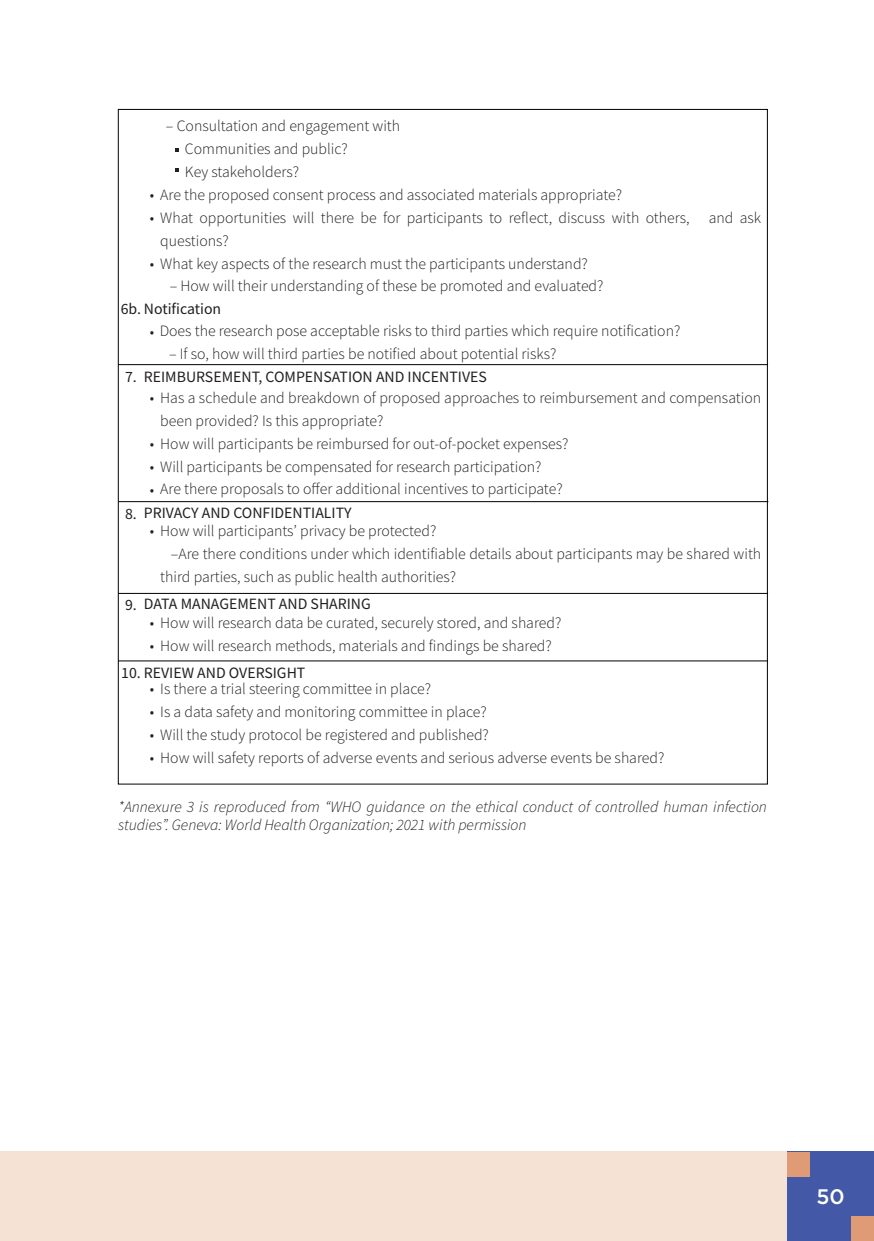
<style>
.page{position:relative;width:874px;height:1241px;background:#fff}
.page>*{position:absolute;margin:0;border:0;box-sizing:border-box;transform-origin:0 0}
.t1{font:500 21px "Gotham";color:#fff}
.t2{font:300 15.75px/22.8px "Source Sans Pro";color:#231f20}
.t3{font:italic 300 15.75px/18.9px "Source Sans Pro";color:#231f20}
.t4{font:15.75px "Source Sans Pro";color:#231f20}
</style>
<div class="page">
<div style="left:0;top:1151px;width:873px;height:89px;background:#f5e2d4"></div>
<div style="left:786px;top:1151px;width:87px;height:89px;background:#4359a7"></div>
<div style="left:786px;top:1151px;width:23px;height:25px;background:#de9b76"></div>
<div style="left:850px;top:1215px;width:23px;height:25px;background:#de9b76"></div>
<hr style="left:118px;top:593px;width:649px;height:1px;background:#000">
<hr style="left:118px;top:660px;width:649px;height:1px;background:#000">
<hr style="left:118px;top:501px;width:650px;height:1px;background:#000">
<hr style="left:118px;top:364px;width:649px;height:1px;background:#000">
<svg style="left:175px;top:148px;width:3px;height:4px"></svg>
<svg style="left:175px;top:168px;width:3px;height:4px"></svg>
<p class="t2" style="left:185px;top:115px;width:217px;text-indent:-19px">– Consultation and engagement with<br>Communities and public?<br>Key stakeholders?</p>
<p class="t2" style="left:150px;top:184px;width:473px">• Are the proposed consent process and associated materials appropriate?</p>
<p class="t2" style="left:150px;top:206px;width:612px">• What opportunities will there be for participants to reflect, discuss with others, and ask</p>
<p class="t2" style="left:150px;top:252px;width:439px">• What key aspects of the research must the participants understand?</p>
<p class="t2" style="left:160px;top:229px;width:70px">questions?</p>
<p class="t2" style="left:170px;top:275px;width:435px">– How will their understanding of these be promoted and evaluated?</p>
<p class="t4" style="left:121px;top:298px;width:102px">6b. Notification</p>
<p class="t2" style="left:150px;top:319px;width:531px">• Does the research pose acceptable risks to third parties which require notification?</p>
<p class="t2" style="left:169px;top:342px;width:389px">– If so, how will third parties be notified about potential risks?</p>
<p class="t4" style="left:125px;top:366px;width:363px">7. REIMBURSEMENT, COMPENSATION AND INCENTIVES</p>
<p class="t2" style="left:150px;top:387px;width:612px">• Has a schedule and breakdown of proposed approaches to reimbursement and compensation</p>
<p class="t2" style="left:150px;top:432px;width:420px">• How will participants be reimbursed for out-of-pocket expenses?</p>
<p class="t2" style="left:150px;top:455px;width:393px">• Will participants be compensated for research participation?</p>
<p class="t2" style="left:150px;top:478px;width:414px">• Are there proposals to offer additional incentives to participate?</p>
<p class="t2" style="left:150px;top:519px;width:288px">• How will participants’ privacy be protected?</p>
<p class="t2" style="left:160px;top:409px;width:224px">been provided? Is this appropriate?</p>
<p class="t4" style="left:125px;top:503px;width:228px">8. PRIVACY AND CONFIDENTIALITY</p>
<p class="t2" style="left:160px;top:542px;width:602px;text-indent:11px">–Are there conditions under which identifiable details about participants may be shared with third parties, such as public health authorities?</p>
<p class="t4" style="left:125px;top:594px;width:247px">9. DATA MANAGEMENT AND SHARING</p>
<p class="t2" style="left:150px;top:611px;width:413px">• How will research data be curated, securely stored, and shared?</p>
<p class="t2" style="left:150px;top:634px;width:403px">• How will research methods, materials and findings be shared?</p>
<p class="t4" style="left:121px;top:662px;width:186px">10. REVIEW AND OVERSIGHT</p>
<p class="t2" style="left:150px;top:677px;width:282px">• Is there a trial steering committee in place?</p>
<p class="t2" style="left:150px;top:700px;width:338px">• Is a data safety and monitoring committee in place?</p>
<p class="t2" style="left:150px;top:723px;width:340px">• Will the study protocol be registered and published?</p>
<p class="t2" style="left:150px;top:745px;width:516px">• How will safety reports of adverse events and serious adverse events be shared?</p>
<p class="t3" style="left:118px;top:796px;width:650px">*Annexure 3 is reproduced from “WHO guidance on the ethical conduct of controlled human infection studies”. Geneva: World Health Organization; 2021 with permission</p>
<h1 class="t1" style="left:816px;top:1182px;width:30px">50</h1>
</div>
